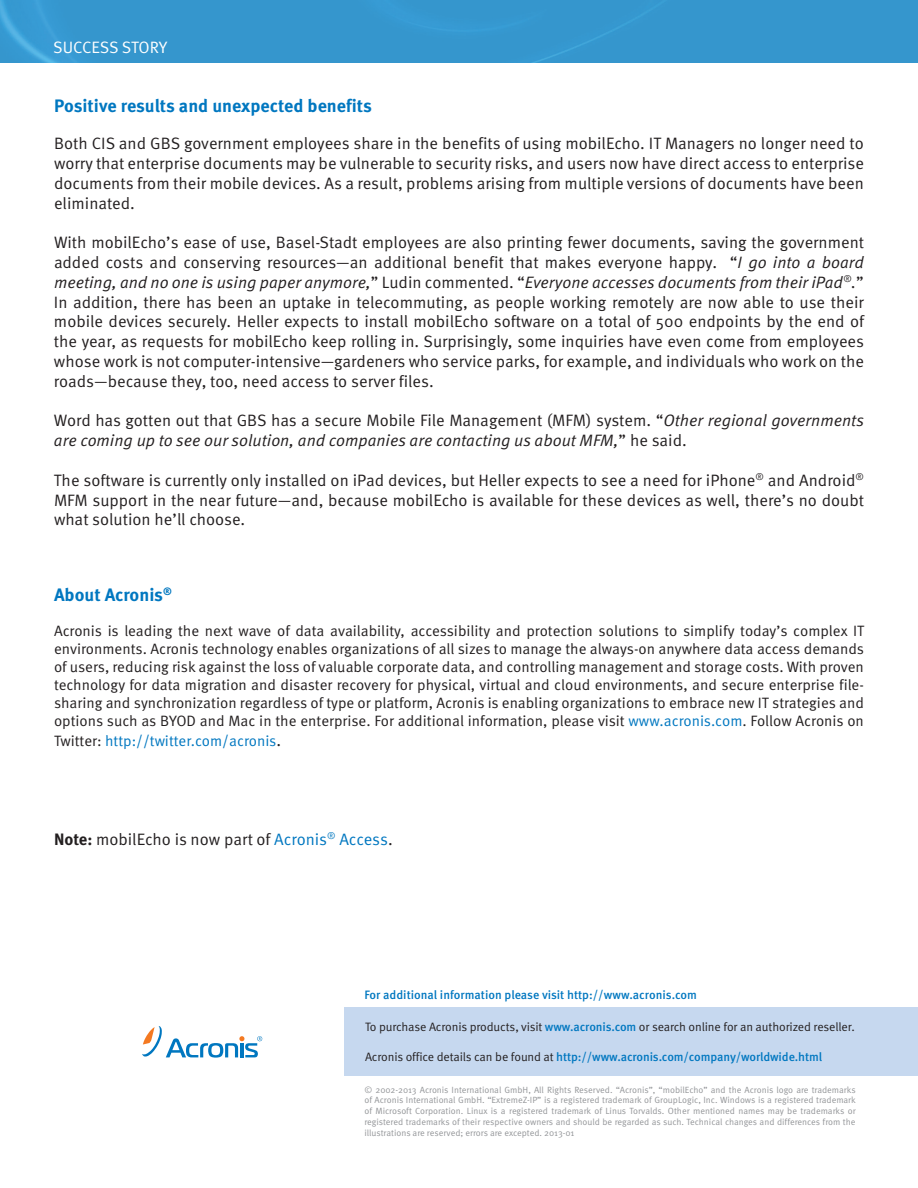
<style>
.page{position:relative;width:918px;height:1188px;background:#fff}
.page>*{position:absolute;margin:0;border:0;box-sizing:border-box;transform-origin:0 0}
.t1{font:700 18px "Meta Pro";color:#0077c0}
.t2{font:16.5px/19.8px "Meta Pro";color:#231f20;text-align:justify}
.t3{font:italic 16.5px/19.8px "Meta Pro";color:#231f20}
.t4{font:16.5px "Meta Pro";letter-spacing:-.01em;color:#fff}
.t5{font:15px/18px "Meta Pro";letter-spacing:-.005em;color:#231f20;text-align:justify}
.t6{font:15px "Meta Pro";color:#0077c0}
.t7{font:500 12.15px "Meta Pro";letter-spacing:-.01em;color:#0077c0}
.t8{font:12.15px "Meta Pro";letter-spacing:-.01em;color:#231f20}
.t9{font:9px/10.8px "Meta Pro";color:#939598;text-align:justify}
.s1{font-style:italic}
.s2{font-style:normal}
.s3{color:#0077c0}
.s4{color:#231f20}
.s5{font-size:16.5px;color:#231f20}
.s6{font-weight:700}
.s7{font-weight:500;color:#0077c0}
.s8{font-weight:400;color:#231f20}
</style>
<div class="page">
<div style="left:0;top:0;width:918px;height:62px;background:#3596cd"></div>
<svg style="left:142px;top:1026px;width:120px;height:32px"></svg>
<div style="left:345px;top:1007px;width:573px;height:69px;background:#c6d8ef"></div>
<p class="t4" style="left:53px;top:36px;width:116px">SUCCESS STORY</p>
<p class="t1" style="left:54px;top:95px;width:319px">Positive results and unexpected benefits</p>
<p class="t2" style="left:54px;top:134px;width:812px">Both CIS and GBS government employees share in the benefits of using mobilEcho. IT Managers no longer need to worry that enterprise documents may be vulnerable to security risks, and users now have direct access to enterprise documents from their mobile devices. As a result, problems arising from multiple versions of documents have been eliminated.</p>
<p class="t2" style="left:54px;top:233px;width:812px">With mobilEcho’s ease of use, Basel-Stadt employees are also printing fewer documents, saving the government added costs and conserving resources—an additional benefit that makes everyone happy. “<span class="s1">I go into a board meeting, and no one is using paper anymore,</span>” Ludin commented. “<span class="s1">Everyone accesses documents from their iPad</span><sup>®</sup><span class="s1">.</span>” In addition, there has been an uptake in telecommuting, as people working remotely are now able to use their mobile devices securely. Heller expects to install mobilEcho software on a total of 500 endpoints by the end of the year, as requests for mobilEcho keep rolling in. Surprisingly, some inquiries have even come from employees whose work is not computer-intensive—gardeners who service parks, for example, and individuals who work on the roads—because they, too, need access to server files.</p>
<p class="t3" style="left:54px;top:411px;width:812px"><span class="s2">Word has gotten out that GBS has a secure Mobile File Management (MFM) system. “</span>Other regional governments are coming up to see our solution, and companies are contacting us about MFM,<span class="s2">” he said.</span></p>
<p class="t2" style="left:54px;top:471px;width:812px">The software is currently only installed on iPad devices, but Heller expects to see a need for iPhone<sup>®</sup> and Android<sup>® </sup>MFM support in the near future—and, because mobilEcho is available for these devices as well, there’s no doubt what solution he’ll choose.</p>
<p class="t1" style="left:54px;top:583px;width:119px">About Acronis<sup>®</sup></p>
<p class="t5" style="left:54px;top:622px;width:812px">Acronis is leading the next wave of data availability, accessibility and protection solutions to simplify today’s complex IT environments. Acronis technology enables organizations of all sizes to manage the always-on anywhere data access demands of users, reducing risk against the loss of valuable corporate data, and controlling management and storage costs. With proven technology for data migration and disaster recovery for physical, virtual and cloud environments, and secure enterprise file&shy;sharing and synchronization regardless of type or platform, Acronis is enabling organizations to embrace new IT strategies and options such as BYOD and Mac in the enterprise. For additional information, please visit <span class="s3">www.acronis.com</span>. Follow Acronis on</p>
<p class="t6" style="left:54px;top:731px;width:229px"><span class="s4">Twitter:</span> http://twitter.com/acronis<span class="s5">.</span></p>
<p class="t2" style="left:54px;top:830px;width:340px"><span class="s6">Note:</span> mobilEcho is now part of <span class="s3">Acronis</span><sup>®</sup> <span class="s3">Access</span>.</p>
<p class="t7" style="left:364px;top:987px;width:334px">For additional information please visit http://www.acronis.com</p>
<p class="t8" style="left:365px;top:1020px;width:491px">To purchase Acronis products, visit <span class="s7">www.acronis.com</span> or search online for an authorized reseller.</p>
<p class="t7" style="left:365px;top:1049px;width:459px"><span class="s8">Acronis office details can be found at</span> http://www.acronis.com/company/worldwide.html</p>
<p class="t9" style="left:364px;top:1084px;width:493px">© 2002-2013 Acronis International GmbH, All Rights Reserved. “Acronis”, “mobilEcho” and the Acronis logo are trademarks of Acronis International GmbH. “ExtremeZ-IP” is a registered trademark of GroupLogic, Inc. Windows is a registered trademark of Microsoft Corporation. Linux is a registered trademark of Linus Torvalds. Other mentioned names may be trademarks or registered trademarks of their respective owners and should be regarded as such. Technical changes and differences from the illustrations are reserved; errors are excepted. 2013-01</p>
</div>
